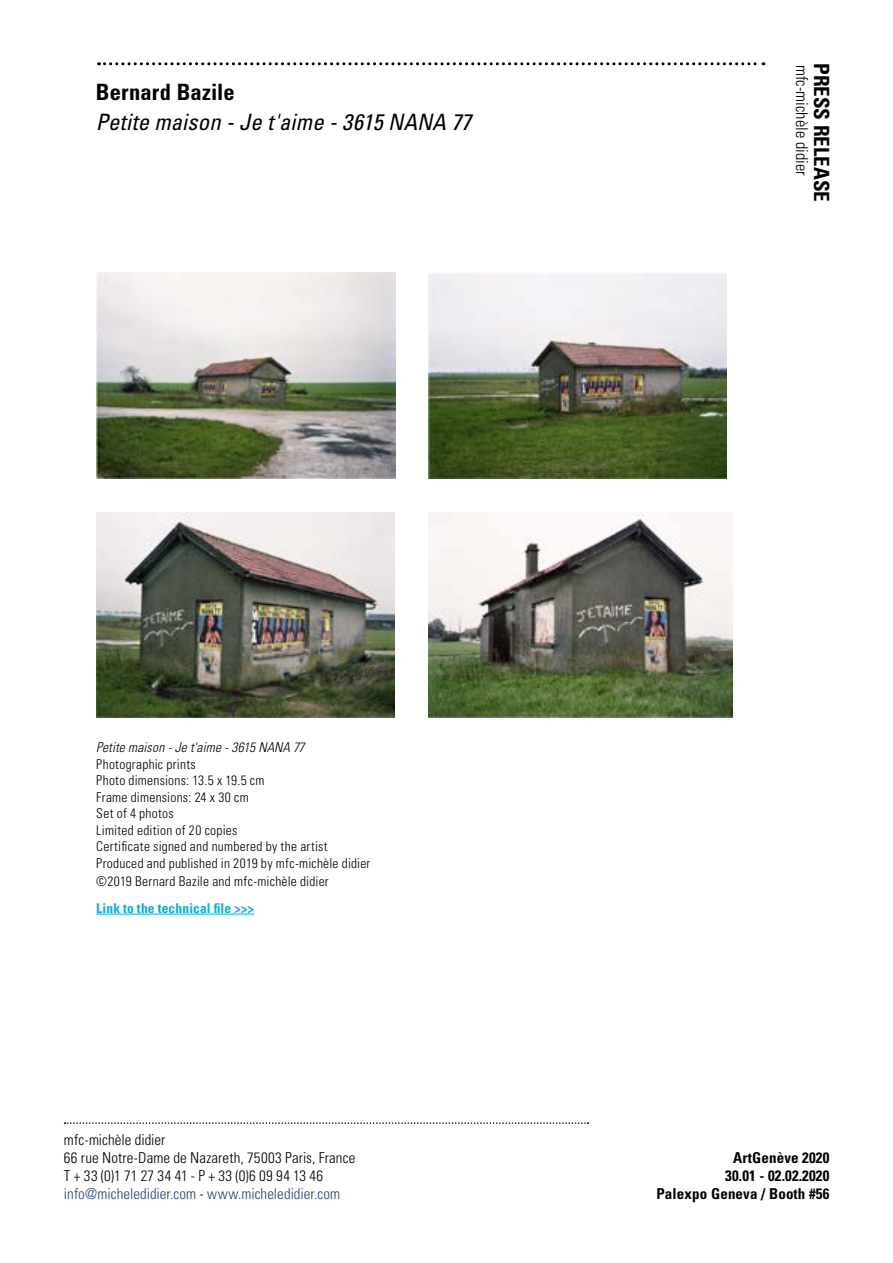
<style>
.page{position:relative;width:893px;height:1263px;background:#fff}
.page>*{position:absolute;margin:0;border:0;box-sizing:border-box;transform-origin:0 0}
.t1{font:italic condensed 22.5px "Univers LT Std";letter-spacing:.005em;color:#000}
.t2{font:700 condensed 22.5px "Univers LT Std";letter-spacing:.005em;color:#000}
.t3{font:700 condensed 21px "Univers LT Std";color:#000}
.t4{font:300 condensed 16.5px "Univers LT Std";color:#000}
.t5{font:300 condensed 15px/18px "Univers LT Std";letter-spacing:.005em;color:#000}
.t6{font:700 condensed 15px/18px "Univers LT Std";letter-spacing:.01em;color:#000;text-align:right}
.t7{font:300 condensed 13.5px/16.5px "Univers LT Std";letter-spacing:.02em;color:#000}
.t8{font:italic 300 condensed 13.5px "Univers LT Std";letter-spacing:.005em;color:#000}
.t9{font:700 condensed 13.5px "Univers LT Std";letter-spacing:.015em;color:#00aeef}
.s1{color:#25408f}
</style>
<div class="page">
<svg style="left:65px;top:1122px;width:523px;height:2px"></svg>
<svg style="left:98px;top:62px;width:666px;height:3px"></svg>
<hr style="left:96px;top:914px;width:158px;height:1px;background:#00aeef">
<img style="left:97px;top:272px;width:298px;height:206px">
<img style="left:429px;top:273px;width:298px;height:205px">
<img style="left:97px;top:512px;width:298px;height:206px">
<img style="left:429px;top:512px;width:303px;height:205px">
<h1 class="t2" style="left:96px;top:78px;width:140px">Bernard Bazile</h1>
<h1 class="t1" style="left:96px;top:107px;width:377px">Petite maison - Je t'aime - 3615 NANA 77</h1>
<p class="t4" style="left:812px;top:65px;width:112px;rotate:90deg">mfc-michèle didier</p>
<h2 class="t3" style="left:834px;top:63px;width:140px;rotate:90deg">PRESS RELEASE</h2>
<p class="t8" style="left:96px;top:739px;width:210px">Petite maison - Je t'aime - 3615 NANA 77</p>
<p class="t7" style="left:96px;top:756px;width:276px">Photographic prints<br>Photo dimensions: 13.5 x 19.5 cm<br>Frame dimensions: 24 x 30 cm<br>Set of 4 photos<br>Limited edition of 20 copies<br>Certificate signed and numbered by the artist<br>Produced and published in 2019 by mfc-michèle didier</p>
<p class="t7" style="left:96px;top:873px;width:234px">©2019 Bernard Bazile and mfc-michèle didier</p>
<p class="t9" style="left:96px;top:899px;width:159px">Link to the technical file &gt;&gt;&gt;</p>
<p class="t5" style="left:64px;top:1131px;width:293px">mfc-michèle didier<br>66 rue Notre-Dame de Nazareth, 75003 Paris, France T + 33 (0)1 71 27 34 41 - P + 33 (0)6 09 94 13 46 <span class="s1">info@micheledidier.com</span> - <span class="s1">www.micheledidier.com</span></p>
<p class="t6" style="left:656px;top:1149px;width:174px">ArtGenève 2020<br>30.01 - 02.02.2020<br>Palexpo Geneva / Booth #56</p>
</div>
